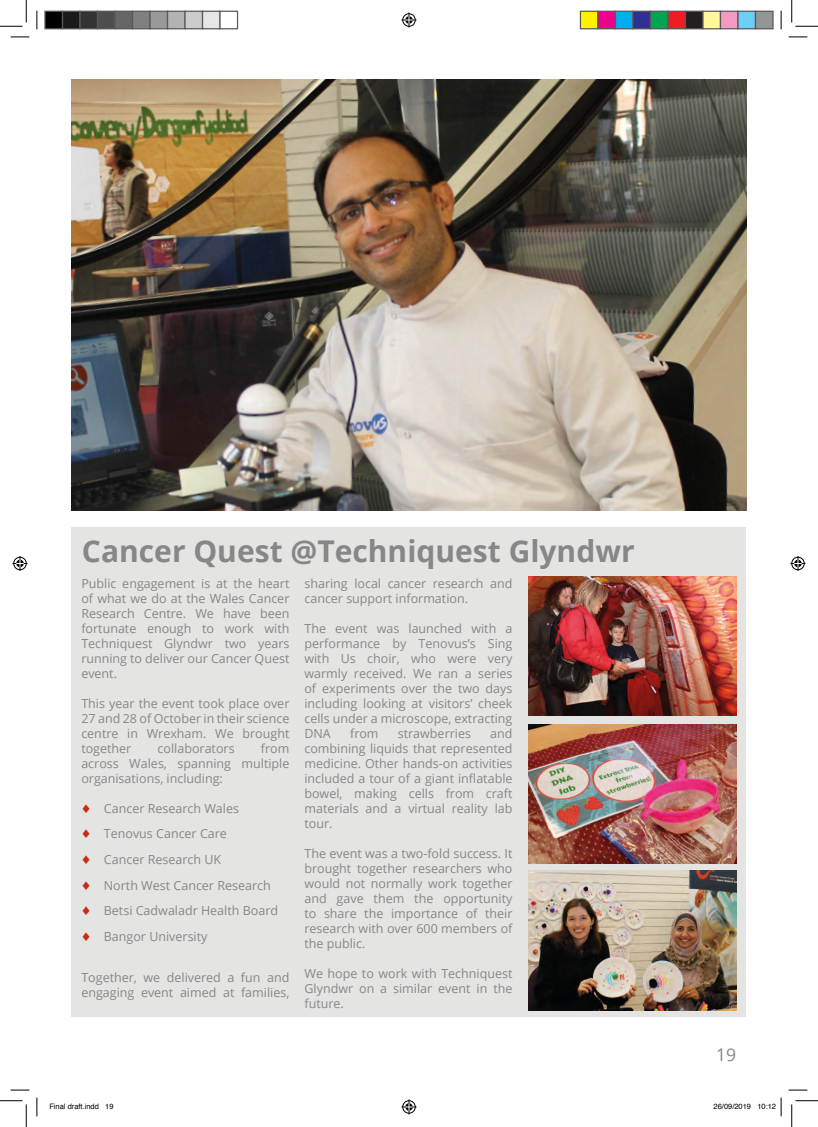
<style>
.page{position:relative;width:818px;height:1127px;background:#fff}
.page>*{position:absolute;margin:0;border:0;box-sizing:border-box;transform-origin:0 0}
.t1{font:700 30px "Open Sans";color:#878787}
.t2{font:17.5px "Open Sans";color:#878787}
.Booklet_grey_text{font:12.5px/15px "Open Sans";color:#878787;text-align:justify}
.t3{font:7.5px "Helvetica";color:#000}
.s1{color:#ca2b16}
</style>
<div class="page">
<div style="left:72px;top:526px;width:674px;height:490px;background:#e4e4e3"></div>
<img style="left:528px;top:576px;width:208px;height:139px">
<img style="left:528px;top:724px;width:208px;height:139px">
<img style="left:528px;top:870px;width:208px;height:139px">
<img style="left:72px;top:79px;width:674px;height:431px">
<svg style="left:11px;top:36px;width:18px;height:2px"></svg>
<svg style="left:788px;top:36px;width:19px;height:2px"></svg>
<svg style="left:11px;top:1089px;width:18px;height:1px"></svg>
<svg style="left:788px;top:1089px;width:19px;height:1px"></svg>
<svg style="left:36px;top:11px;width:2px;height:18px"></svg>
<svg style="left:36px;top:1097px;width:2px;height:18px"></svg>
<svg style="left:780px;top:11px;width:2px;height:18px"></svg>
<svg style="left:0;top:0;width:27px;height:27px"></svg>
<svg style="left:0;top:1100px;width:27px;height:26px"></svg>
<svg style="left:791px;top:0;width:27px;height:27px"></svg>
<svg style="left:791px;top:1100px;width:27px;height:26px"></svg>
<svg style="left:401px;top:13px;width:15px;height:15px"></svg>
<svg style="left:401px;top:1099px;width:15px;height:15px"></svg>
<svg style="left:13px;top:556px;width:15px;height:15px"></svg>
<svg style="left:790px;top:556px;width:15px;height:15px"></svg>
<div style="left:45px;top:11px;width:18px;height:18px;background:#000"></div>
<div style="left:44px;top:11px;width:19px;height:18px;border:1px solid #595959"></div>
<div style="left:63px;top:11px;width:17px;height:18px;background:#1a1a1a"></div>
<div style="left:62px;top:11px;width:19px;height:18px;border:1px solid #595959"></div>
<div style="left:80px;top:11px;width:18px;height:18px;background:#333"></div>
<div style="left:79px;top:11px;width:19px;height:18px;border:1px solid #595959"></div>
<div style="left:98px;top:11px;width:17px;height:18px;background:#4d4d4d"></div>
<div style="left:97px;top:11px;width:19px;height:18px;border:1px solid #595959"></div>
<div style="left:115px;top:11px;width:18px;height:18px;background:#666"></div>
<div style="left:114px;top:11px;width:19px;height:18px;border:1px solid #595959"></div>
<div style="left:133px;top:11px;width:17px;height:18px;background:#808080"></div>
<div style="left:132px;top:11px;width:19px;height:18px;border:1px solid #595959"></div>
<div style="left:150px;top:11px;width:18px;height:18px;background:#999"></div>
<div style="left:149px;top:11px;width:19px;height:18px;border:1px solid #595959"></div>
<div style="left:168px;top:11px;width:17px;height:18px;background:#b3b3b3"></div>
<div style="left:167px;top:11px;width:19px;height:18px;border:1px solid #595959"></div>
<div style="left:185px;top:11px;width:18px;height:18px;background:#ccc"></div>
<div style="left:184px;top:11px;width:19px;height:18px;border:1px solid #595959"></div>
<div style="left:203px;top:11px;width:17px;height:18px;background:#e6e6e6"></div>
<div style="left:202px;top:11px;width:19px;height:18px;border:1px solid #595959"></div>
<div style="left:219px;top:11px;width:19px;height:18px;border:1px solid #595959"></div>
<div style="left:580px;top:11px;width:18px;height:18px;background:#fff101"></div>
<div style="left:580px;top:11px;width:18px;height:18px;border:1px solid #595959"></div>
<div style="left:598px;top:11px;width:17px;height:18px;background:#ed028c"></div>
<div style="left:597px;top:11px;width:19px;height:18px;border:1px solid #595959"></div>
<div style="left:615px;top:11px;width:18px;height:18px;background:#00aeef"></div>
<div style="left:615px;top:11px;width:18px;height:18px;border:1px solid #595959"></div>
<div style="left:633px;top:11px;width:17px;height:18px;background:#2e3092"></div>
<div style="left:632px;top:11px;width:19px;height:18px;border:1px solid #595959"></div>
<div style="left:650px;top:11px;width:18px;height:18px;background:#00a54f"></div>
<div style="left:650px;top:11px;width:18px;height:18px;border:1px solid #595959"></div>
<div style="left:668px;top:11px;width:17px;height:18px;background:#ee1d23"></div>
<div style="left:667px;top:11px;width:19px;height:18px;border:1px solid #595959"></div>
<div style="left:685px;top:11px;width:18px;height:18px;background:#231f20"></div>
<div style="left:685px;top:11px;width:18px;height:18px;border:1px solid #595959"></div>
<div style="left:703px;top:11px;width:17px;height:18px;background:#fff79a"></div>
<div style="left:702px;top:11px;width:19px;height:18px;border:1px solid #595959"></div>
<div style="left:720px;top:11px;width:18px;height:18px;background:#f499c2"></div>
<div style="left:720px;top:11px;width:18px;height:18px;border:1px solid #595959"></div>
<div style="left:738px;top:11px;width:17px;height:18px;background:#6bcff6"></div>
<div style="left:737px;top:11px;width:19px;height:18px;border:1px solid #595959"></div>
<div style="left:755px;top:11px;width:18px;height:18px;background:#939598"></div>
<div style="left:755px;top:11px;width:18px;height:18px;border:1px solid #595959"></div>
<svg style="left:780px;top:1097px;width:2px;height:18px"></svg>
<p class="t1" style="left:82px;top:530px;width:554px">Cancer Quest @Techniquest Glyndwr</p>
<p class="Booklet_grey_text" style="left:81px;top:575px;width:210px">Public engagement is at the heart of what we do at the Wales Cancer Research Centre. We have been fortunate enough to work with Techniquest Glyndwr two years running to deliver our Cancer Quest event.</p>
<p class="Booklet_grey_text" style="left:81px;top:695px;width:210px">This year the event took place over 27 and 28 of October in their science centre in Wrexham. We brought together</p>
<p class="Booklet_grey_text" style="left:81px;top:740px;width:210px;text-indent:180px">from across Wales, spanning multiple organisations, including:</p>
<p class="Booklet_grey_text" style="left:81px;top:800px;width:159px"><span class="s1">♦</span> Cancer Research Wales</p>
<p class="Booklet_grey_text" style="left:81px;top:825px;width:147px"><span class="s1">♦</span> Tenovus Cancer Care</p>
<p class="Booklet_grey_text" style="left:81px;top:851px;width:141px"><span class="s1">♦</span> Cancer Research UK</p>
<p class="Booklet_grey_text" style="left:81px;top:877px;width:191px"><span class="s1">♦</span> North West Cancer Research</p>
<p class="Booklet_grey_text" style="left:81px;top:902px;width:198px"><span class="s1">♦</span> Betsi Cadwaladr Health Board</p>
<p class="Booklet_grey_text" style="left:81px;top:928px;width:128px"><span class="s1">♦</span> Bangor University</p>
<p class="Booklet_grey_text" style="left:81px;top:969px;width:210px">Together, we delivered a fun and engaging event aimed at families,</p>
<p class="Booklet_grey_text" style="left:158px;top:740px;width:79px">collaborators</p>
<p class="Booklet_grey_text" style="left:304px;top:575px;width:210px">sharing local cancer research and cancer support information.</p>
<p class="Booklet_grey_text" style="left:304px;top:620px;width:210px">The event was launched with a performance by Tenovus’s Sing with Us choir, who were very warmly received. We ran a series of experiments over the two days including looking at visitors’ cheek cells under a microscope, extracting DNA</p>
<p class="Booklet_grey_text" style="left:350px;top:725px;width:30px">from</p>
<p class="Booklet_grey_text" style="left:398px;top:725px;width:75px">strawberries</p>
<p class="Booklet_grey_text" style="left:304px;top:725px;width:210px;text-indent:186px">and combining liquids that represented medicine. Other hands-on activities included a tour of a giant inflatable bowel, making cells from craft materials and a virtual reality lab tour.</p>
<p class="Booklet_grey_text" style="left:304px;top:845px;width:210px">The event was a two-fold success. It brought together researchers who would not normally work together and gave them the opportunity to share the importance of their research with over 600 members of the public.</p>
<p class="Booklet_grey_text" style="left:304px;top:965px;width:210px">We hope to work with Techniquest Glyndwr on a similar event in the future.</p>
<h2 class="t2" style="left:716px;top:1042px;width:22px">19</h2>
<p class="t3" style="left:49px;top:1100px;width:66px">Final draft.indd 19</p>
<p class="t3" style="left:713px;top:1100px;width:64px">26/09/2019 10:12</p>
</div>
